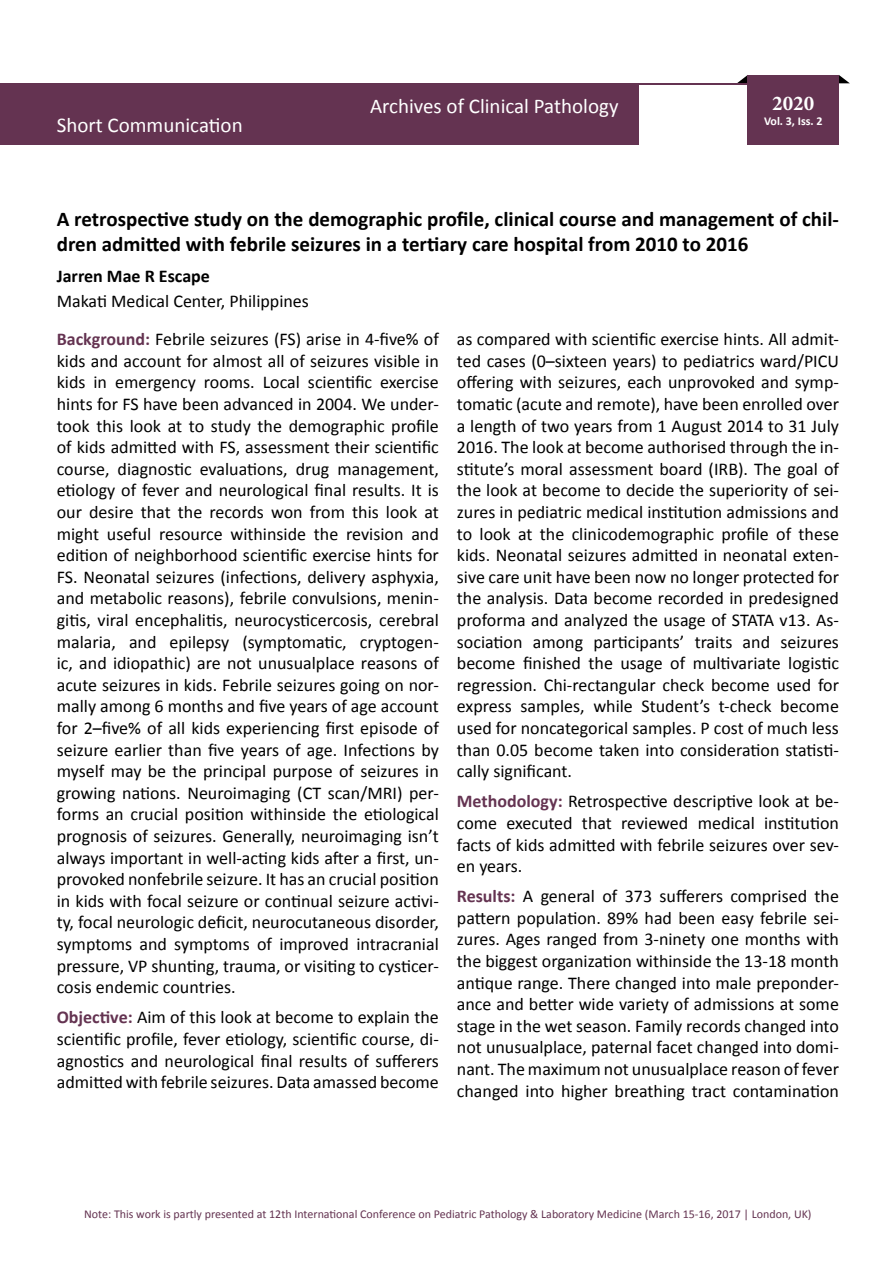
<style>
.page{position:relative;width:893px;height:1263px;background:#fff}
.page>*{position:absolute;margin:0;border:0;box-sizing:border-box;transform-origin:0 0}
.t1{font:700 21px/25.2px "Calibri";color:#000}
.t2{font:21px "Calibri";color:#fff}
.t3{font:700 21px "Minion Pro";color:#fff}
.t4{font:18px/21.6px "Calibri";color:#000;text-align:justify}
.t5{font:700 18px "Calibri";color:#000}
.t6{font:12px "Calibri";color:#643351}
.t7{font:700 12px "Calibri";color:#fff}
.s1{font-weight:700;color:#643351}
</style>
<div class="page">
<svg style="left:839px;top:75px;width:11px;height:8px"></svg>
<svg style="left:737px;top:75px;width:11px;height:8px"></svg>
<div style="left:1px;top:83px;width:838px;height:62px;background:#643351"></div>
<div style="left:639px;top:85px;width:203px;height:60px;background:#fff"></div>
<div style="left:748px;top:75px;width:91px;height:70px;background:#643351"></div>
<p class="t2" style="left:57px;top:112px;width:187px">Short Communication</p>
<p class="t2" style="left:370px;top:93px;width:250px">Archives of Clinical Pathology</p>
<p class="t3" style="left:772px;top:89px;width:43px">2020</p>
<p class="t7" style="left:764px;top:113px;width:60px">Vol. 3, Iss. 2</p>
<p class="t1" style="left:57px;top:207px;width:784px">A retrospective study on the demographic profile, clinical course and management of chil&shy;dren admitted with febrile seizures in a tertiary care hospital from 2010 to 2016</p>
<p class="t5" style="left:57px;top:264px;width:155px">Jarren Mae R Escape</p>
<p class="t4" style="left:57px;top:291px;width:254px">Makati Medical Center, Philippines</p>
<p class="t4" style="left:57px;top:328px;width:384px"><span class="s1">Background:</span> Febrile seizures (FS) arise in 4-five% of kids and account for almost all of seizures visible in kids in emergency rooms. Local scientific exercise hints for FS have been advanced in 2004. We under&shy;took this look at to study the demographic profile of kids admitted with FS, assessment their scientific course, diagnostic evaluations, drug management, etiology of fever and neurological final results. It is our desire that the records won from this look at might useful resource withinside the revision and edition of neighborhood scientific exercise hints for FS. Neonatal seizures (infections, delivery asphyxia, and metabolic reasons), febrile convulsions, menin&shy;gitis, viral encephalitis, neurocysticercosis, cerebral malaria, and epilepsy (symptomatic, cryptogen&shy;ic, and idiopathic) are not unusualplace reasons of acute seizures in kids. Febrile seizures going on nor&shy;mally among 6 months and five years of age account for 2–five% of all kids experiencing first episode of seizure earlier than five years of age. Infections by myself may be the principal purpose of seizures in growing nations. Neuroimaging (CT scan/MRI) per&shy;forms an crucial position withinside the etiological prognosis of seizures. Generally, neuroimaging isn’t always important in well-acting kids after a first, un&shy;provoked nonfebrile seizure. It has an crucial position in kids with focal seizure or continual seizure activi&shy;ty, focal neurologic deficit, neurocutaneous disorder, symptoms and symptoms of improved intracranial pressure, VP shunting, trauma, or visiting to cysticer&shy;cosis endemic countries.</p>
<p class="t4" style="left:57px;top:1007px;width:384px"><span class="s1">Objective:</span> Aim of this look at become to explain the scientific profile, fever etiology, scientific course, di&shy;agnostics and neurological final results of sufferers admitted with febrile seizures. Data amassed become</p>
<p class="t4" style="left:457px;top:328px;width:384px">as compared with scientific exercise hints. All admit&shy;ted cases (0–sixteen years) to pediatrics ward/PICU offering with seizures, each unprovoked and symp&shy;tomatic (acute and remote), have been enrolled over a length of two years from 1 August 2014 to 31 July 2016. The look at become authorised through the in&shy;stitute’s moral assessment board (IRB). The goal of the look at become to decide the superiority of sei&shy;zures in pediatric medical institution admissions and to look at the clinicodemographic profile of these kids. Neonatal seizures admitted in neonatal exten&shy;sive care unit have been now no longer protected for the analysis. Data become recorded in predesigned proforma and analyzed the usage of STATA v13. As&shy;sociation among participants’ traits and seizures become finished the usage of multivariate logistic regression. Chi-rectangular check become used for express samples, while Student’s t-check become used for noncategorical samples. P cost of much less than 0.05 become taken into consideration statisti&shy;cally significant.</p>
<p class="t4" style="left:457px;top:791px;width:384px"><span class="s1">Methodology:</span> Retrospective descriptive look at be&shy;come executed that reviewed medical institution facts of kids admitted with febrile seizures over sev&shy;en years.</p>
<p class="t4" style="left:457px;top:885px;width:384px"><span class="s1">Results:</span> A general of 373 sufferers comprised the pattern population. 89% had been easy febrile sei&shy;zures. Ages ranged from 3-ninety one months with the biggest organization withinside the 13-18 month antique range. There changed into male preponder&shy;ance and better wide variety of admissions at some stage in the wet season. Family records changed into not unusualplace, paternal facet changed into domi&shy;nant. The maximum not unusualplace reason of fever changed into higher breathing tract contamination</p>
<p class="t6" style="left:84px;top:1206px;width:729px">Note: This work is partly presented at 12th International Conference on Pediatric Pathology &amp; Laboratory Medicine (March 15-16, 2017 | London, UK)</p>
</div>
